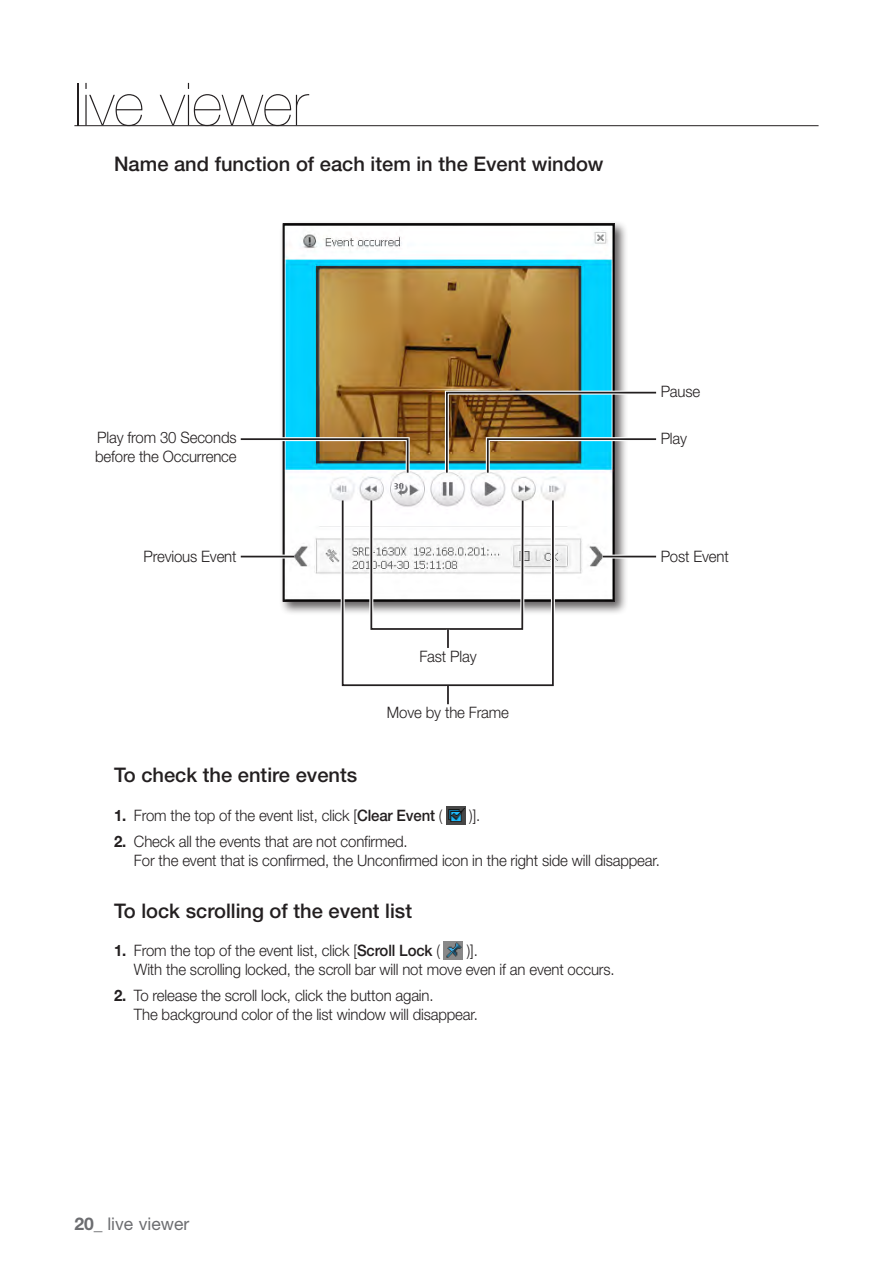
<style>
.page{position:relative;width:893px;height:1265px;background:#fff}
.page>*{position:absolute;margin:0;border:0;box-sizing:border-box;transform-origin:0 0}
.t1{font:200 59.5px "Helvetica Neue cp";color:#231f20}
.t2{font:500 20.12px "Helvetica Neue cp";color:#231f20}
.t3{font:17.5px "Helvetica Neue cp";color:#6c6d70}
.t4{font:300 15.75px/18.9px "Helvetica Neue cp";letter-spacing:-.01em;color:#231f20;scale:.95 1}
.s1{font-weight:700}
.s2{font-weight:500}
</style>
<div class="page">
<hr style="left:74px;top:125px;width:745px;height:1px;background:#231f20">
<img style="left:446px;top:806px;width:19px;height:18px">
<img style="left:444px;top:941px;width:19px;height:19px">
<div style="left:280px;top:220px;width:348px;height:395px;background:#231f20;opacity:.7"></div>
<svg style="left:282px;top:223px;width:333px;height:379px"></svg>
<svg style="left:241px;top:555px;width:53px;height:4px"></svg>
<hr style="left:241px;top:556px;width:53px;height:1px;background:#231f20">
<svg style="left:603px;top:555px;width:53px;height:4px"></svg>
<hr style="left:603px;top:556px;width:53px;height:1px;background:#231f20">
<div style="left:341px;top:498px;width:214px;height:189px;border:4px solid #fff"></div>
<div style="left:342px;top:500px;width:212px;height:186px;border:2px solid #231f20"></div>
<div style="left:369px;top:498px;width:156px;height:133px;border:4px solid #fff"></div>
<div style="left:370px;top:500px;width:153px;height:130px;border:2px solid #231f20"></div>
<hr style="left:446px;top:630px;width:4px;height:18px;background:#fff">
<svg style="left:447px;top:629px;width:2px;height:19px"></svg>
<hr style="left:446px;top:686px;width:4px;height:18px;background:#fff">
<svg style="left:447px;top:686px;width:2px;height:18px"></svg>
<svg style="left:443px;top:389px;width:214px;height:88px"></svg>
<svg style="left:240px;top:435px;width:172px;height:42px"></svg>
<h1 class="t1" style="left:74px;top:68px;width:235px">live viewer</h1>
<p class="t2" style="left:114px;top:152px;width:491px">Name and function of each item in the Event window</p>
<p class="t4" style="left:95px;top:428px;width:150px">Play from 30 Seconds before the Occurrence</p>
<p class="t4" style="left:661px;top:382px;width:43px">Pause</p>
<p class="t4" style="left:661px;top:429px;width:29px">Play</p>
<p class="t4" style="left:143px;top:547px;width:100px">Previous Event</p>
<p class="t4" style="left:661px;top:547px;width:73px">Post Event</p>
<p class="t4" style="left:419px;top:647px;width:62px">Fast Play</p>
<p class="t4" style="left:387px;top:704px;width:130px">Move by the Frame</p>
<p class="t2" style="left:114px;top:764px;width:245px">To check the entire events</p>
<p class="t4" style="left:114px;top:806px;width:347px"><span class="s1">1.</span> From the top of the event list, click [<span class="s2">Clear Event</span> (</p>
<p class="t4" style="left:469px;top:806px;width:13px">)].</p>
<p class="t4" style="left:134px;top:832px;width:555px;text-indent:-20px"><span class="s1">2.</span> Check all the events that are not confirmed.<br>For the event that is confirmed, the Unconfirmed icon in the right side will disappear.</p>
<p class="t2" style="left:114px;top:899px;width:299px">To lock scrolling of the event list</p>
<p class="t4" style="left:114px;top:941px;width:345px"><span class="s1">1.</span> From the top of the event list, click [<span class="s2">Scroll Lock</span> (</p>
<p class="t4" style="left:134px;top:941px;width:507px;text-indent:333px">)].<br>With the scrolling locked, the scroll bar will not move even if an event occurs.</p>
<p class="t4" style="left:134px;top:986px;width:364px;text-indent:-20px"><span class="s1">2.</span> To release the scroll lock, click the button again.<br>The background color of the list window will disappear.</p>
<p class="t3" style="left:74px;top:1214px;width:116px"><span class="s1">20_</span> live viewer</p>
</div>
